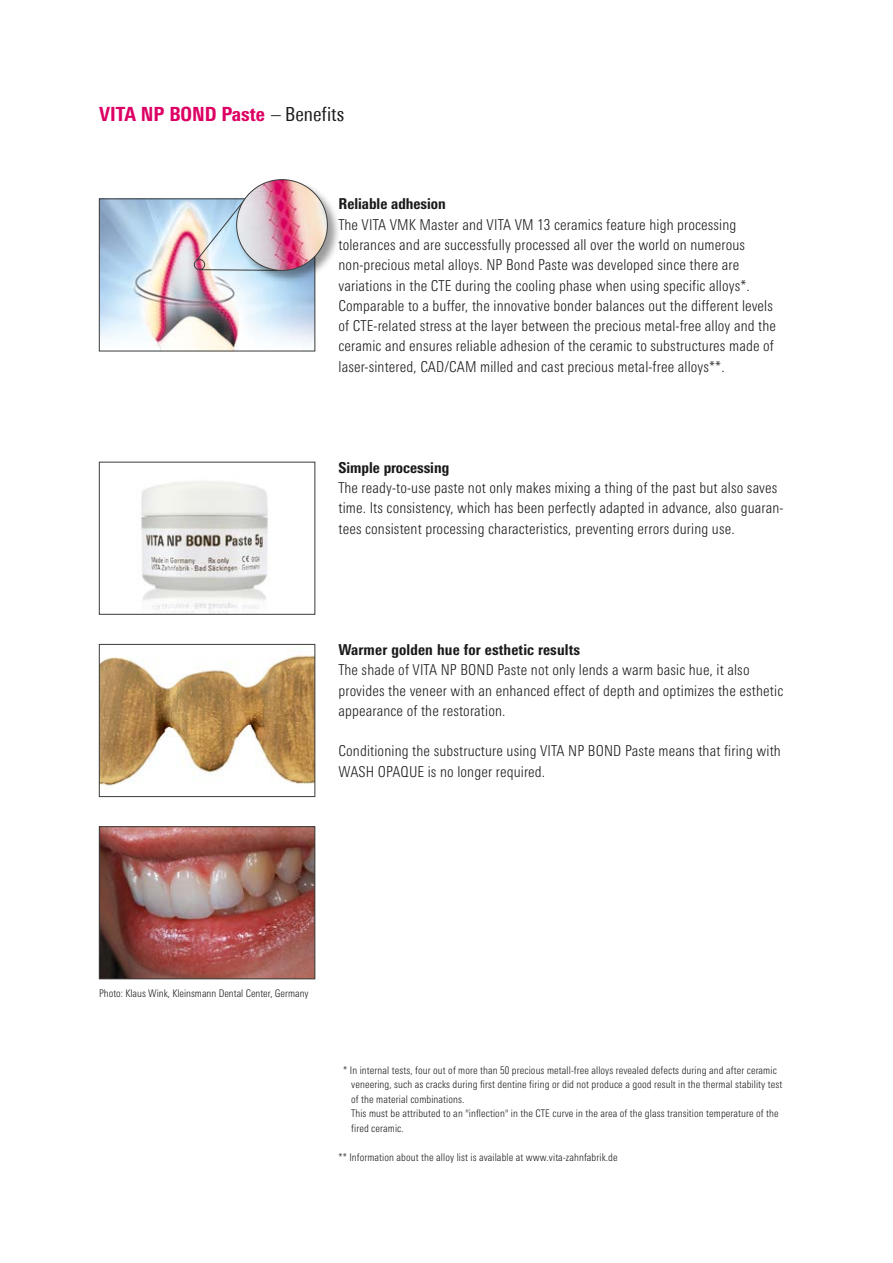
<style>
.page{position:relative;width:893px;height:1263px;background:#fff}
.page>*{position:absolute;margin:0;border:0;box-sizing:border-box;transform-origin:0 0}
.t1{font:800 condensed 19.5px "Univers Next Pro";color:#dd0064}
.t2{font:300 condensed 15px/20.2px "Univers Next Pro";letter-spacing:.01em;color:#1a1a1a}
.t3{font:800 condensed 15px "Univers Next Pro";color:#1a1a1a}
.t4{font:300 condensed 10.5px/14.7px "Univers Next Pro";letter-spacing:.01em;color:#1a1a1a}
.s1{font-weight:400;color:#1a1a1a}
</style>
<div class="page">
<img style="left:101px;top:201px;width:212px;height:148px">
<div style="left:99px;top:199px;width:216px;height:152px;border:1px solid #3b3b3a"></div>
<img style="left:101px;top:655px;width:212px;height:131px">
<div style="left:99px;top:644px;width:216px;height:153px;border:1px solid #3b3b3a"></div>
<img style="left:141px;top:481px;width:127px;height:131px">
<div style="left:194px;top:259px;width:11px;height:11px;border:1px solid #3b3b3a;border-radius:50%"></div>
<svg style="left:196px;top:198px;width:40px;height:63px;background:#c4d5e3"></svg>
<svg style="left:199px;top:269px;width:37px;height:2px"></svg>
<div style="left:236px;top:179px;width:105px;height:105px;background:#000;opacity:.4"></div>
<img style="left:237px;top:180px;width:90px;height:90px;border-radius:45px">
<img style="left:101px;top:828px;width:212px;height:149px">
<div style="left:99px;top:826px;width:216px;height:153px;border:1px solid #3b3b3a"></div>
<h1 class="t1" style="left:99px;top:102px;width:247px">VITA NP BOND Paste <span class="s1">– Benefits</span></h1>
<p class="t3" style="left:338px;top:195px;width:109px">Reliable adhesion</p>
<p class="t2" style="left:338px;top:214px;width:439px">The VITA VMK Master and VITA VM 13 ceramics feature high processing tolerances and are successfully processed all over the world on numerous non-precious metal alloys. NP Bond Paste was developed since there are variations in the CTE during the cooling phase when using specific alloys*.<br>Comparable to a buffer, the innovative bonder balances out the different levels of CTE-related stress at the layer between the precious metal-free alloy and the ceramic and ensures reliable adhesion of the ceramic to substructures made of laser-sintered, CAD/CAM milled and cast precious metal-free alloys**.</p>
<p class="t3" style="left:338px;top:458px;width:112px">Simple processing</p>
<p class="t2" style="left:338px;top:477px;width:447px">The ready-to-use paste not only makes mixing a thing of the past but also saves time. Its consistency, which has been perfectly adapted in advance, also guaran&shy;tees consistent processing characteristics, preventing errors during use.</p>
<p class="t3" style="left:338px;top:641px;width:243px">Warmer golden hue for esthetic results</p>
<p class="t2" style="left:338px;top:660px;width:446px">The shade of VITA NP BOND Paste not only lends a warm basic hue, it also provides the veneer with an enhanced effect of depth and optimizes the esthetic appearance of the restoration.</p>
<p class="t2" style="left:338px;top:741px;width:444px">Conditioning the substructure using VITA NP BOND Paste means that firing with<br>WASH OPAQUE is no longer required.</p>
<p class="t4" style="left:99px;top:986px;width:211px">Photo: Klaus Wink, Kleinsmann Dental Center, Germany</p>
<p class="t4" style="left:351px;top:1062px;width:433px;text-indent:-8px">* In internal tests, four out of more than 50 precious metall-free alloys revealed defects during and after ceramic veneering, such as cracks during first dentine firing or did not produce a good result in the thermal stability test of the material combinations.<br>This must be attributed to an "inflection" in the CTE curve in the area of the glass transition temperature of the fired ceramic.</p>
<p class="t4" style="left:338px;top:1150px;width:281px">** Information about the alloy list is available at www.vita-zahnfabrik.de</p>
</div>
